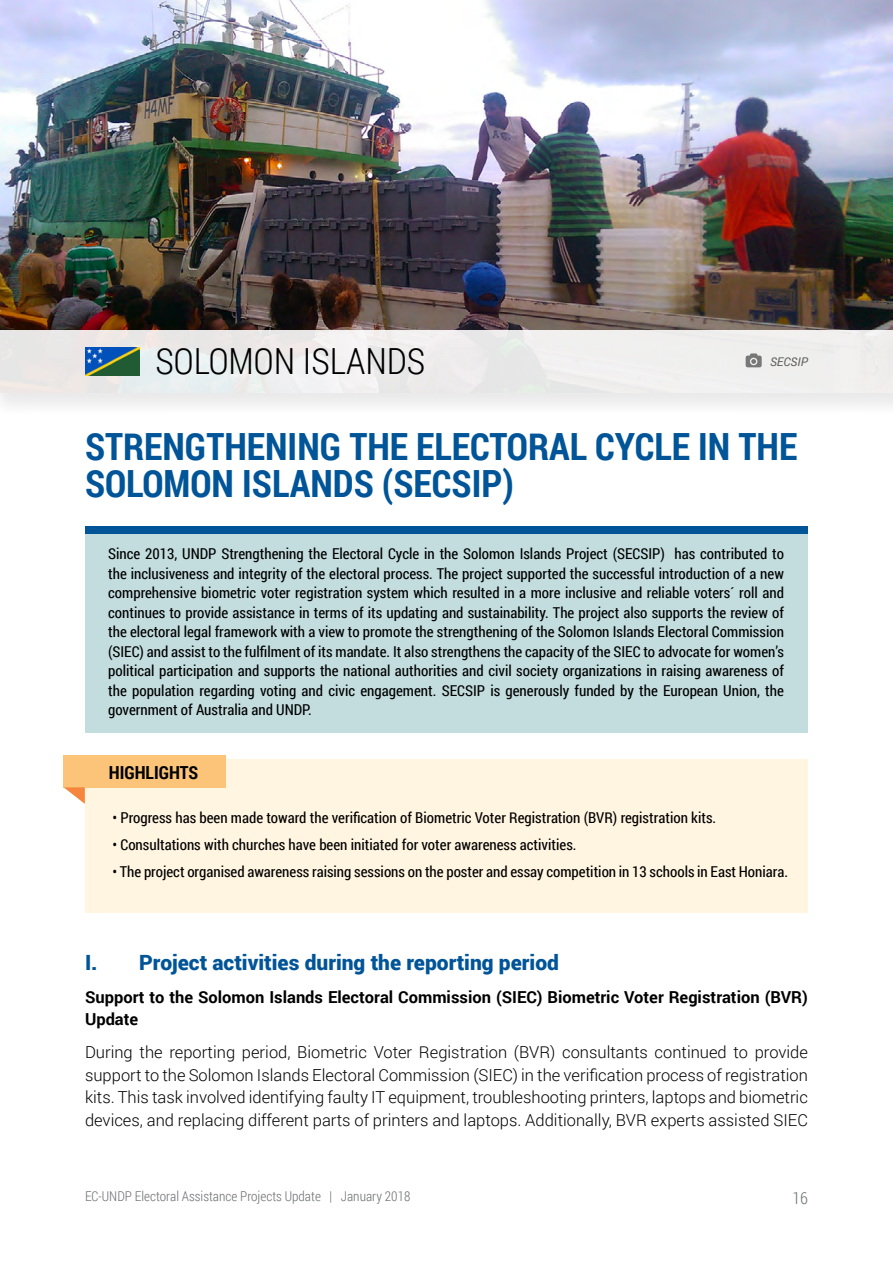
<style>
.page{position:relative;width:893px;height:1263px;background:#fff}
.page>*{position:absolute;margin:0;border:0;box-sizing:border-box;transform-origin:0 0}
.t1{font:700 37.5px/37.5px "Roboto Condensed";color:#005498}
.t2{font:300 36px "Roboto Condensed";color:#000}
.t3{font:900 21px "Roboto";color:#005498}
.t4{font:700 18px "Roboto Condensed";color:#000}
.t5{font:300 16.5px/22.5px "Roboto";color:#000;text-align:justify}
.t6{font:700 16.5px/22.5px "Roboto";color:#000}
.t7{font:300 16.5px "Roboto Condensed";color:#6f7174}
.t8{font:15px/19.5px "Roboto Condensed";color:#000;text-align:justify}
.t9{font:300 13.5px "Roboto Condensed";color:#6f7174}
.t10{font:italic 12px "Roboto";color:#000}
</style>
<div class="page">
<img style="left:0;top:0;width:893px;height:329px">
<div style="left:0;top:329px;width:893px;height:90px;background:#f4f4f4"></div>
<div style="left:0;top:330px;width:893px;height:63px;background:#efeeee"></div>
<svg style="left:746px;top:353px;width:16px;height:14px"></svg>
<img style="left:85px;top:348px;width:55px;height:27px">
<div style="left:85px;top:530px;width:722px;height:203px;background:#c3dddf"></div>
<div style="left:85px;top:526px;width:722px;height:7px;background:#005498"></div>
<div style="left:85px;top:759px;width:723px;height:154px;background:#fff5e1"></div>
<div style="left:64px;top:755px;width:162px;height:32px;background:#fbc479"></div>
<svg style="left:64px;top:787px;width:21px;height:17px"></svg>
<h2 class="t2" style="left:156px;top:337px;width:271px">SOLOMON ISLANDS</h2>
<p class="t10" style="left:770px;top:353px;width:39px">SECSIP</p>
<h1 class="t1" style="left:85px;top:426px;width:714px">STRENGTHENING THE ELECTORAL CYCLE IN THE<br>SOLOMON ISLANDS (SECSIP)</h1>
<p class="t8" style="left:108px;top:543px;width:677px">Since 2013, UNDP Strengthening the Electoral Cycle in the Solomon Islands Project (SECSIP) has contributed to the inclusiveness and integrity of the electoral process. The project supported the successful introduction of a new comprehensive biometric voter registration system which resulted in a more inclusive and reliable voters´ roll and continues to provide assistance in terms of its updating and sustainability. The project also supports the review of the electoral legal framework with a view to promote the strengthening of the Solomon Islands Electoral Commission (SIEC) and assist to the fulfilment of its mandate. It also strengthens the capacity of the SIEC to advocate for women’s political participation and supports the national authorities and civil society organizations in raising awareness of the population regarding voting and civic engagement. SECSIP is generously funded by the European Union, the government of Australia and UNDP.</p>
<p class="t4" style="left:109px;top:760px;width:91px">HIGHLIGHTS</p>
<p class="t8" style="left:112px;top:808px;width:605px">• Progress has been made toward the verification of Biometric Voter Registration (BVR) registration kits.</p>
<p class="t8" style="left:112px;top:835px;width:466px">• Consultations with churches have been initiated for voter awareness activities.</p>
<p class="t8" style="left:112px;top:862px;width:677px">• The project organised awareness raising sessions on the poster and essay competition in 13 schools in East Honiara.</p>
<h3 class="t3" style="left:85px;top:947px;width:475px">I. Project activities during the reporting period</h3>
<p class="t6" style="left:85px;top:985px;width:724px">Support to the Solomon Islands Electoral Commission (SIEC) Biometric Voter Registration (BVR)<br>Update</p>
<p class="t5" style="left:85px;top:1041px;width:724px">During the reporting period, Biometric Voter Registration (BVR) consultants continued to provide support to the Solomon Islands Electoral Commission (SIEC) in the verification process of registration kits. This task involved identifying faulty IT equipment, troubleshooting printers, laptops and biometric devices, and replacing different parts of printers and laptops. Additionally, BVR experts assisted SIEC</p>
<p class="t9" style="left:85px;top:1186px;width:327px">EC-UNDP Electoral Assistance Projects Update | January 2018</p>
<p class="t7" style="left:792px;top:1186px;width:17px">16</p>
</div>
